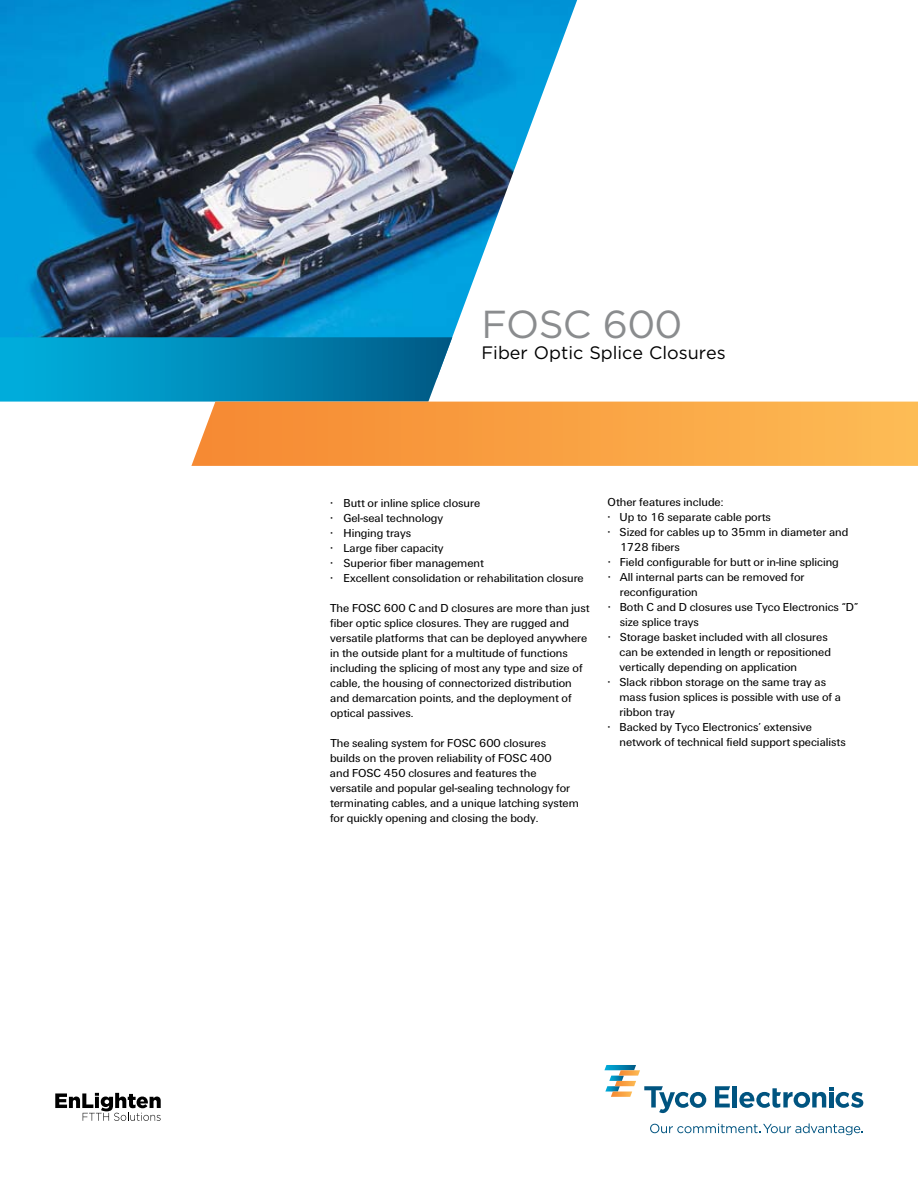
<style>
.page{position:relative;width:918px;height:1188px;background:#fff}
.page>*{position:absolute;margin:0;border:0;box-sizing:border-box;transform-origin:0 0}
.t1{font:39px "Gotham";letter-spacing:-.02em;color:#8a8c8e}
.t2{font:18px "Gotham";color:#000}
.t3{font:12px/15px "U55 Univers";color:#000}
</style>
<div class="page">
<img style="left:0;top:0;width:577px;height:338px">
<svg style="left:715px;top:1086px;width:15px;height:21px"></svg>
<hr style="left:733px;top:1086px;width:4px;height:21px;background:#005480">
<svg style="left:739px;top:1087px;width:124px;height:21px"></svg>
<svg style="left:650px;top:1123px;width:213px;height:12px"></svg>
<svg style="left:604px;top:1065px;width:102px;height:48px"></svg>
<svg style="left:0;top:337px;width:452px;height:65px;background:#088db8"></svg>
<svg style="left:191px;top:402px;width:727px;height:64px;background:#f9a346"></svg>
<svg style="left:55px;top:1093px;width:106px;height:28px"></svg>
<h1 class="t1" style="left:482px;top:303px;width:202px">FOSC 600</h1>
<h2 class="t2" style="left:482px;top:343px;width:246px">Fiber Optic Splice Closures</h2>
<p class="t3" style="left:330px;top:495px;width:152px">• Butt or inline splice closure</p>
<p class="t3" style="left:330px;top:510px;width:115px">• Gel-seal technology</p>
<p class="t3" style="left:330px;top:525px;width:83px">• Hinging trays</p>
<p class="t3" style="left:330px;top:540px;width:115px">• Large fiber capacity</p>
<p class="t3" style="left:330px;top:555px;width:155px">• Superior fiber management</p>
<p class="t3" style="left:330px;top:570px;width:255px">• Excellent consolidation or rehabilitation closure</p>
<p class="t3" style="left:330px;top:600px;width:261px">The FOSC 600 C and D closures are more than just fiber optic splice closures. They are rugged and versatile platforms that can be deployed anywhere in the outside plant for a multitude of functions including the splicing of most any type and size of cable, the housing of connectorized distribution and demarcation points, and the deployment of optical passives.</p>
<p class="t3" style="left:330px;top:735px;width:250px">The sealing system for FOSC 600 closures builds on the proven reliability of FOSC 400<br>and FOSC 450 closures and features the versatile and popular gel-sealing technology for terminating cables, and a unique latching system for quickly opening and closing the body.</p>
<p class="t3" style="left:608px;top:495px;width:117px">Other features include:</p>
<p class="t3" style="left:608px;top:510px;width:165px">• Up to 16 separate cable ports</p>
<p class="t3" style="left:620px;top:525px;width:230px;text-indent:-12px">• Sized for cables up to 35mm in diameter and<br>1728 fibers</p>
<p class="t3" style="left:608px;top:555px;width:233px">• Field configurable for butt or in-line splicing</p>
<p class="t3" style="left:620px;top:570px;width:186px;text-indent:-12px">• All internal parts can be removed for reconfiguration</p>
<p class="t3" style="left:620px;top:600px;width:240px;text-indent:-12px">• Both C and D closures use Tyco Electronics “D” size splice trays</p>
<p class="t3" style="left:620px;top:630px;width:213px;text-indent:-12px">• Storage basket included with all closures can be extended in length or repositioned vertically depending on application</p>
<p class="t3" style="left:619px;top:675px;width:223px;text-indent:-12px">• Slack ribbon storage on the same tray as mass fusion splices is possible with use of a ribbon tray</p>
<p class="t3" style="left:619px;top:720px;width:228px;text-indent:-12px">• Backed by Tyco Electronics’ extensive network of technical field support specialists</p>
</div>
